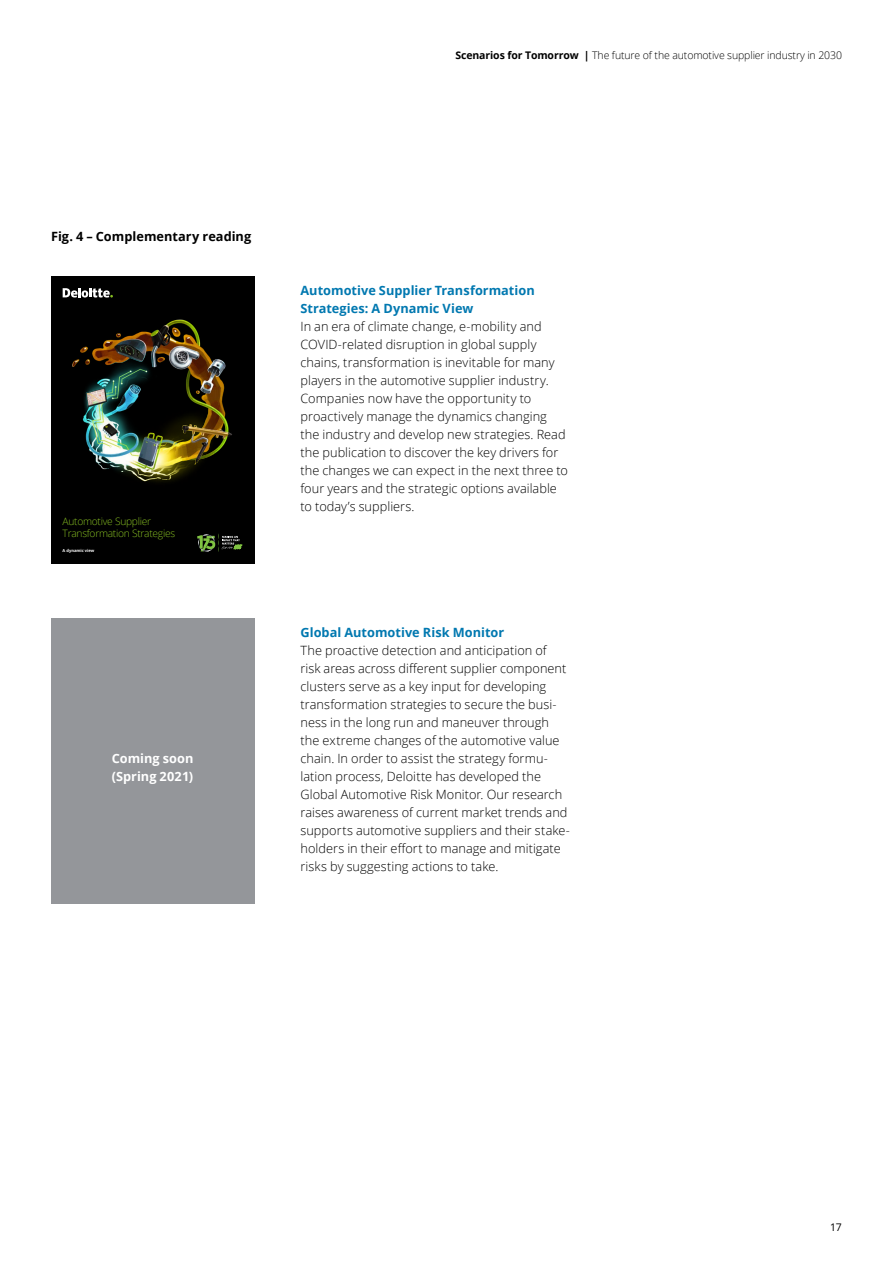
<style>
.page{position:relative;width:893px;height:1263px;background:#fff}
.page>*{position:absolute;margin:0;border:0;box-sizing:border-box;transform-origin:0 0}
.t1{font:300 12.75px/18px "Open Sans";letter-spacing:.005em;color:#000}
.t2{font:700 12.75px/18px "Open Sans";color:#0078b0}
.t3{font:700 12.75px "Open Sans";letter-spacing:.005em;color:#000}
.t4{font:700 12.75px/18px "Open Sans";letter-spacing:.005em;color:#fff}
.t5{font:300 10.5px "Open Sans";letter-spacing:-.01em;color:#000}
.t6{font:10.5px "Open Sans";color:#000}
.t7{font:300 10.2px/12.3px "Open Sans";letter-spacing:-.025em;color:#85bc22}
.t8{font:700 4.05px "Open Sans";letter-spacing:-.005em;color:#fff}
.s1{font-weight:700}
</style>
<div class="page">
<div style="left:51px;top:277px;width:203px;height:287px;background:#000"></div>
<svg style="left:63px;top:288px;width:47px;height:5px"></svg>
<img style="left:62px;top:293px;width:170px;height:189px">
<svg style="left:197px;top:533px;width:45px;height:19px"></svg>
<div style="left:51px;top:618px;width:203px;height:286px;background:#94969a"></div>
<p class="t5" style="left:455px;top:48px;width:388px"><span class="s1">Scenarios for Tomorrow |</span> The future of the automotive supplier industry in 2030</p>
<p class="t3" style="left:51px;top:227px;width:202px">Fig. 4 – Complementary reading</p>
<p class="t7" style="left:63px;top:515px;width:114px">Automotive Supplier<br>Transformation Strategies</p>
<p class="t8" style="left:63px;top:548px;width:33px">A dynamic view</p>
<p class="t4" style="left:112px;top:749px;width:83px">Coming soon (Spring 2021)</p>
<p class="t2" style="left:300px;top:281px;width:236px">Automotive Supplier Transformation<br>Strategies: A Dynamic View</p>
<p class="t1" style="left:300px;top:317px;width:269px">In an era of climate change, e-mobility and COVID-related disruption in global supply chains, transformation is inevitable for many players in the automotive supplier industry.<br>Companies now have the opportunity to proactively manage the dynamics changing the industry and develop new strategies. Read the publication to discover the key drivers for the changes we can expect in the next three to four years and the strategic options available to today’s suppliers.</p>
<p class="t2" style="left:300px;top:623px;width:205px">Global Automotive Risk Monitor</p>
<p class="t1" style="left:300px;top:641px;width:271px">The proactive detection and anticipation of<br>risk areas across different supplier component clusters serve as a key input for developing transformation strategies to secure the busi&shy;ness in the long run and maneuver through the extreme changes of the automotive value chain. In order to assist the strategy formu&shy;lation process, Deloitte has developed the Global Automotive Risk Monitor. Our research raises awareness of current market trends and supports automotive suppliers and their stake&shy;holders in their effort to manage and mitigate risks by suggesting actions to take.</p>
<p class="t6" style="left:830px;top:1220px;width:13px">17</p>
</div>
